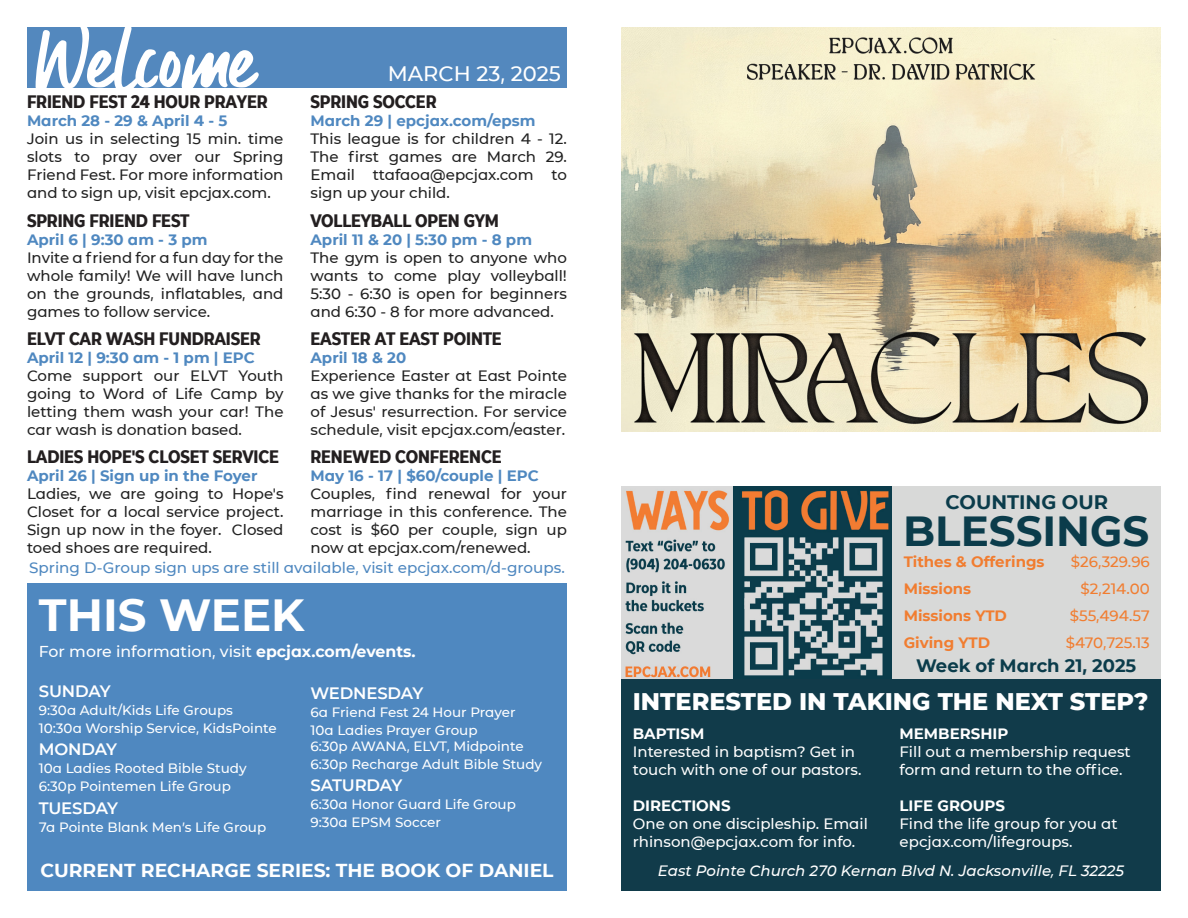
<style>
.page{position:relative;width:1188px;height:918px;background:#fff}
.page>*{position:absolute;margin:0;border:0;box-sizing:border-box;transform-origin:0 0}
.t1{font:82.5px "Guthen Bloots Personal Use";color:#fff}
.t2{font:45px "CMG Sans Bold CAPS";color:#fff}
.t3{font:700 42px "CMG Sans";color:#0b3c4b}
.t4{font:800 24px "CMG Sans";color:#fff}
.t5{font:500 21px "CMG Sans";color:#fff}
.t6{font:700 19.5px "CMG Sans";color:#0b3c4b}
.t7{font:18.75px "CMG Sans Bold CAPS";color:#fff}
.t8{font:700 condensed 18px "CMG Sans";letter-spacing:-.01em;color:#231f20}
.t9{font:700 18px "CMG Sans";color:#0b3c4b}
.t10{font:600 16.5px "CMG Sans";letter-spacing:-.01em;color:#fff}
.t11{font:500 15.75px "CMG Sans";color:#fff}
.t12{font:500 15.15px "CMG Sans";color:#4f88c0}
.t13{font:500 15px/18px "CMG Sans";color:#212121;text-align:justify}
.t14{font:500 15px/18px "CMG Sans";color:#fff}
.t15{font:700 15px "CMG Sans";color:#4f88c0}
.t16{font:italic 500 15px "CMG Sans";color:#fff}
.t17{font:700 15px "CMG Sans";color:#f17d30}
.t18{font:500 15px "CMG Sans";color:#f17d30}
.t19{font:700 15px "CMG Sans";color:#fff}
.t20{font:500 13.5px "CMG Sans";color:#fff}
.s1{font-weight:700}
</style>
<div class="page">
<img style="left:621px;top:27px;width:540px;height:405px">
<img style="left:621px;top:486px;width:271px;height:194px">
<div style="left:892px;top:486px;width:269px;height:195px;background:#d8d9d8"></div>
<div style="left:621px;top:680px;width:540px;height:211px;background:#113b4a"></div>
<div style="left:27px;top:583px;width:540px;height:308px;background:#4f88c0"></div>
<div style="left:27px;top:27px;width:540px;height:60px;background:#5388be"></div>
<p class="t1" style="left:39px;top:8px;width:219px">Welcome</p>
<p class="t8" style="left:27px;top:90px;width:242px">FRIEND FEST 24 HOUR PRAYER</p>
<p class="t15" style="left:27px;top:110px;width:202px">March 28 - 29 &amp; April 4 - 5</p>
<p class="t13" style="left:27px;top:129px;width:258px">Join us in selecting 15 min. time slots to pray over our Spring Friend Fest. For more information and to sign up, visit epcjax.com.</p>
<p class="t8" style="left:27px;top:209px;width:164px">SPRING FRIEND FEST</p>
<p class="t15" style="left:27px;top:228px;width:182px">April 6 | 9:30 am - 3 pm</p>
<p class="t13" style="left:27px;top:248px;width:258px">Invite a friend for a fun day for the whole family! We will have lunch on the grounds, inflatables, and games to follow service.</p>
<p class="t8" style="left:27px;top:327px;width:235px">ELVT CAR WASH FUNDRAISER</p>
<p class="t15" style="left:27px;top:347px;width:229px">April 12 | 9:30 am - 1 pm | EPC</p>
<p class="t13" style="left:27px;top:366px;width:258px">Come support our ELVT Youth going to Word of Life Camp by letting them wash your car! The car wash is donation based.</p>
<p class="t8" style="left:27px;top:445px;width:254px">LADIES HOPE'S CLOSET SERVICE</p>
<p class="t15" style="left:27px;top:465px;width:232px">April 26 | Sign up in the Foyer</p>
<p class="t13" style="left:27px;top:484px;width:258px">Ladies, we are going to Hope's Closet for a local service project.<br>Sign up now in the foyer. Closed toed shoes are required.</p>
<p class="t5" style="left:388px;top:59px;width:175px">MARCH 23, 2025</p>
<p class="t8" style="left:310px;top:90px;width:128px">SPRING SOCCER</p>
<p class="t15" style="left:310px;top:110px;width:227px">March 29 | epcjax.com/epsm</p>
<p class="t13" style="left:310px;top:129px;width:258px">This league is for children 4 - 12.<br>The first games are March 29.<br>Email ttafaoa@epcjax.com to sign up your child.</p>
<p class="t8" style="left:310px;top:209px;width:190px">VOLLEYBALL OPEN GYM</p>
<p class="t15" style="left:310px;top:228px;width:223px">April 11 &amp; 20 | 5:30 pm - 8 pm</p>
<p class="t13" style="left:310px;top:248px;width:258px">The gym is open to anyone who wants to come play volleyball!<br>5:30 - 6:30 is open for beginners and 6:30 - 8 for more advanced.</p>
<p class="t8" style="left:310px;top:327px;width:193px">EASTER AT EAST POINTE</p>
<p class="t15" style="left:310px;top:347px;width:97px">April 18 &amp; 20</p>
<p class="t13" style="left:310px;top:366px;width:258px">Experience Easter at East Pointe as we give thanks for the miracle of Jesus' resurrection. For service schedule, visit epcjax.com/easter.</p>
<p class="t8" style="left:310px;top:445px;width:193px">RENEWED CONFERENCE</p>
<p class="t15" style="left:310px;top:465px;width:230px">May 16 - 17 | $60/couple | EPC</p>
<p class="t13" style="left:310px;top:484px;width:258px">Couples, find renewal for your marriage in this conference. The cost is $60 per couple, sign up now at epcjax.com/renewed.</p>
<p class="t12" style="left:29px;top:558px;width:537px">Spring D-Group sign ups are still available, visit epcjax.com/d-groups.</p>
<p class="t2" style="left:39px;top:583px;width:267px">THIS WEEK</p>
<p class="t11" style="left:39px;top:641px;width:378px">For more information, visit <span class="s1">epcjax.com/events.</span></p>
<p class="t10" style="left:39px;top:679px;width:73px">SUNDAY</p>
<p class="t20" style="left:39px;top:701px;width:196px">9:30a Adult/Kids Life Groups</p>
<p class="t20" style="left:39px;top:719px;width:240px">10:30a Worship Service, KidsPointe</p>
<p class="t10" style="left:39px;top:738px;width:80px">MONDAY</p>
<p class="t20" style="left:39px;top:759px;width:209px">10a Ladies Rooted Bible Study</p>
<p class="t20" style="left:39px;top:777px;width:194px">6:30p Pointemen Life Group</p>
<p class="t10" style="left:39px;top:796px;width:81px">TUESDAY</p>
<p class="t20" style="left:39px;top:818px;width:229px">7a Pointe Blank Men’s Life Group</p>
<p class="t10" style="left:310px;top:681px;width:114px">WEDNESDAY</p>
<p class="t20" style="left:310px;top:702px;width:207px">6a Friend Fest 24 Hour Prayer</p>
<p class="t20" style="left:310px;top:720px;width:169px">10a Ladies Prayer Group</p>
<p class="t20" style="left:310px;top:737px;width:215px">6:30p AWANA, ELVT, Midpointe</p>
<p class="t20" style="left:310px;top:755px;width:233px">6:30p Recharge Adult Bible Study</p>
<p class="t10" style="left:310px;top:774px;width:93px">SATURDAY</p>
<p class="t20" style="left:310px;top:795px;width:207px">6:30a Honor Guard Life Group</p>
<p class="t20" style="left:310px;top:813px;width:132px">9:30a EPSM Soccer</p>
<p class="t7" style="left:40px;top:857px;width:515px">CURRENT RECHARGE SERIES: THE BOOK OF DANIEL</p>
<p class="t6" style="left:946px;top:488px;width:164px">COUNTING OUR</p>
<p class="t3" style="left:903px;top:501px;width:248px">BLESSINGS</p>
<p class="t17" style="left:904px;top:551px;width:142px">Tithes &amp; Offerings</p>
<p class="t17" style="left:904px;top:578px;width:69px">Missions</p>
<p class="t17" style="left:904px;top:605px;width:105px">Missions YTD</p>
<p class="t17" style="left:904px;top:632px;width:88px">Giving YTD</p>
<p class="t18" style="left:1071px;top:551px;width:80px">$26,329.96</p>
<p class="t18" style="left:1081px;top:578px;width:71px">$2,214.00</p>
<p class="t18" style="left:1070px;top:605px;width:82px">$55,494.57</p>
<p class="t18" style="left:1066px;top:632px;width:86px">$470,725.13</p>
<p class="t9" style="left:916px;top:652px;width:222px">Week of March 21, 2025</p>
<p class="t4" style="left:633px;top:684px;width:517px">INTERESTED IN TAKING THE NEXT STEP?</p>
<p class="t19" style="left:633px;top:723px;width:73px">BAPTISM</p>
<p class="t14" style="left:633px;top:742px;width:230px">Interested in baptism? Get in touch with one of our pastors.</p>
<p class="t19" style="left:633px;top:795px;width:99px">DIRECTIONS</p>
<p class="t14" style="left:633px;top:814px;width:237px">One on one discipleship. Email rhinson@epcjax.com for info.</p>
<p class="t19" style="left:900px;top:723px;width:110px">MEMBERSHIP</p>
<p class="t14" style="left:900px;top:742px;width:233px">Fill out a membership request form and return to the office.</p>
<p class="t19" style="left:900px;top:795px;width:107px">LIFE GROUPS</p>
<p class="t14" style="left:900px;top:814px;width:219px">Find the life group for you at epcjax.com/lifegroups.</p>
<p class="t16" style="left:658px;top:860px;width:468px">East Pointe Church 270 Kernan Blvd N. Jacksonville, FL 32225</p>
</div>
